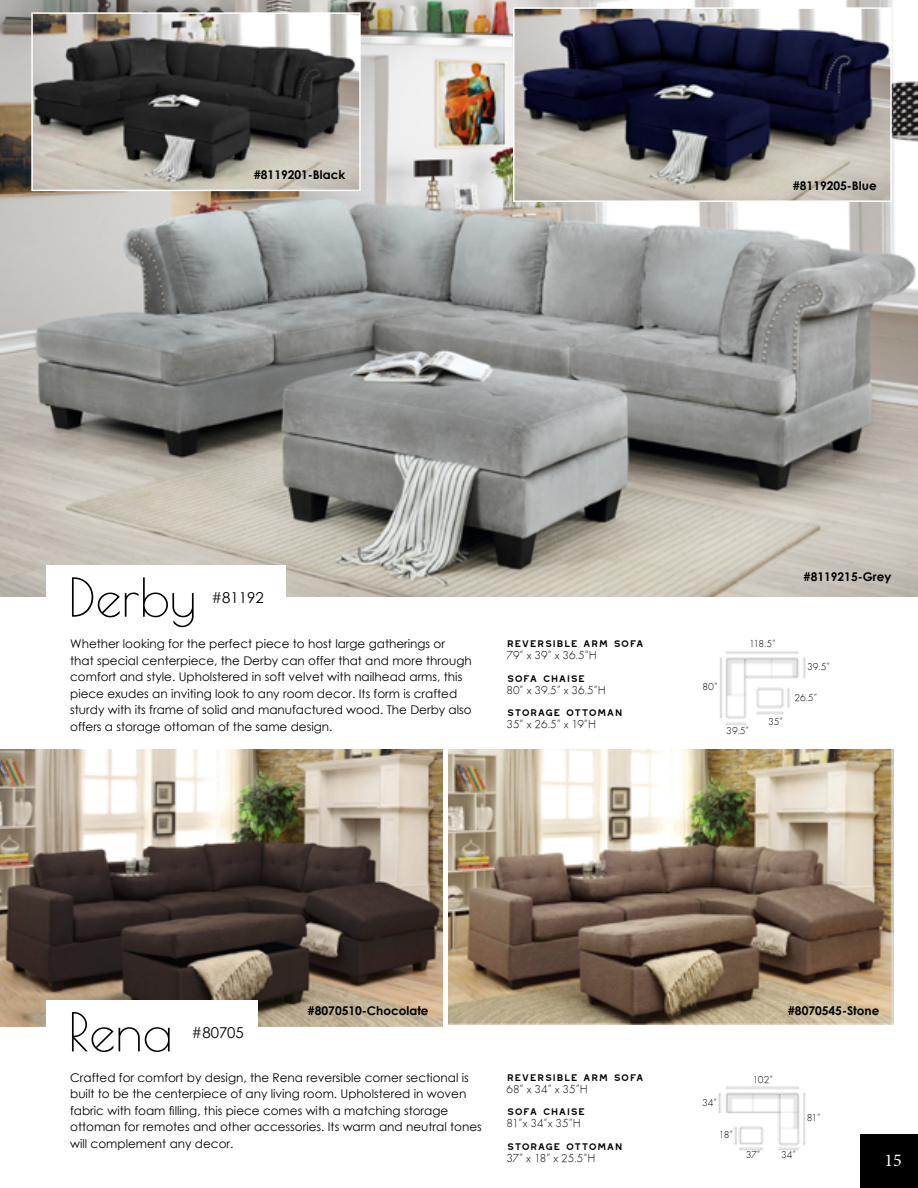
<style>
.page{position:relative;width:918px;height:1188px;background:#fff}
.page>*{position:absolute;margin:0;border:0;box-sizing:border-box;transform-origin:0 0}
.t1{font:52.5px "Poiret One";color:#000}
.t2{font:18px "Minion Pro";color:#fff}
.t3{font:15px "Century Gothic";color:#000}
.t4{font:12px/16.5px "Century Gothic";color:#000}
.t5{font:12px "Westmount";letter-spacing:-.05em;color:#000}
.t6{font:12px "Function LH Light";color:#000}
.t7{font:700 12px "Century Gothic";color:#000}
.t8{font:10.5px "Function LH Light";color:#000}
</style>
<div class="page">
<img style="left:0;top:0;width:918px;height:597px">
<img style="left:516px;top:10px;width:373px;height:189px">
<div style="left:513px;top:7px;width:379px;height:195px;border:2px solid #fff"></div>
<img style="left:34px;top:15px;width:324px;height:173px">
<div style="left:31px;top:12px;width:330px;height:179px;border:2px solid #fff"></div>
<img style="left:449px;top:750px;width:444px;height:275px">
<img style="left:0;top:750px;width:443px;height:276px">
<div style="left:860px;top:1134px;width:58px;height:54px;background:#000"></div>
<img style="left:720px;top:651px;width:86px;height:74px">
<img style="left:718px;top:1086px;width:88px;height:65px">
<div style="left:46px;top:565px;width:240px;height:45px;background:#fff"></div>
<div style="left:46px;top:1000px;width:212px;height:45px;background:#fff"></div>
<p class="t7" style="left:254px;top:166px;width:93px">#8119201-Black</p>
<p class="t7" style="left:793px;top:177px;width:85px">#8119205-Blue</p>
<h1 class="t1" style="left:68px;top:566px;width:130px">Derby</h1>
<p class="t3" style="left:211px;top:587px;width:54px">#81192</p>
<p class="t4" style="left:70px;top:635px;width:403px">Whether looking for the perfect piece to host large gatherings or<br>that special centerpiece, the Derby can offer that and more through comfort and style. Upholstered in soft velvet with nailhead arms, this piece exudes an inviting look to any room decor. Its form is crafted sturdy with its frame of solid and manufactured wood. The Derby also offers a storage ottoman of the same design.</p>
<p class="t5" style="left:507px;top:638px;width:139px">Reversible Arm Sofa</p>
<p class="t6" style="left:507px;top:649px;width:92px">79” x 39” x 36.5”H</p>
<p class="t5" style="left:507px;top:672px;width:81px">sofa Chaise</p>
<p class="t6" style="left:507px;top:683px;width:101px">80” x 39.5” x 36.5”H</p>
<p class="t5" style="left:507px;top:707px;width:118px">Storage Ottoman</p>
<p class="t6" style="left:507px;top:718px;width:91px">35” x 26.5” x 19”H</p>
<p class="t7" style="left:803px;top:568px;width:89px">#8119215-Grey</p>
<p class="t8" style="left:749px;top:638px;width:28px">118.5”</p>
<p class="t8" style="left:703px;top:681px;width:17px">80”</p>
<p class="t8" style="left:726px;top:725px;width:24px">39.5”</p>
<p class="t8" style="left:768px;top:716px;width:17px">35”</p>
<p class="t8" style="left:807px;top:661px;width:24px">39.5”</p>
<p class="t8" style="left:794px;top:692px;width:24px">26.5”</p>
<h1 class="t1" style="left:68px;top:1001px;width:106px">Rena</h1>
<p class="t3" style="left:192px;top:1022px;width:54px">#80705</p>
<p class="t7" style="left:308px;top:1002px;width:122px">#8070510-Chocolate</p>
<p class="t7" style="left:788px;top:1002px;width:93px">#8070545-Stone</p>
<p class="t4" style="left:70px;top:1069px;width:413px">Crafted for comfort by design, the Rena reversible corner sectional is built to be the centerpiece of any living room. Upholstered in woven fabric with foam filling, this piece comes with a matching storage ottoman for remotes and other accessories. Its warm and neutral tones will complement any decor.</p>
<p class="t5" style="left:507px;top:1071px;width:139px">Reversible Arm Sofa</p>
<p class="t6" style="left:507px;top:1082px;width:83px">68” x 34” x 35”H</p>
<p class="t5" style="left:507px;top:1106px;width:81px">sofa Chaise</p>
<p class="t6" style="left:507px;top:1117px;width:76px">81”x 34”x 35”H</p>
<p class="t5" style="left:507px;top:1140px;width:118px">Storage Ottoman</p>
<p class="t6" style="left:507px;top:1151px;width:91px">37” x 18” x 25.5”H</p>
<p class="t8" style="left:702px;top:1097px;width:17px">34”</p>
<p class="t8" style="left:719px;top:1129px;width:16px">18”</p>
<p class="t8" style="left:753px;top:1074px;width:22px">102”</p>
<p class="t8" style="left:746px;top:1149px;width:16px">37”</p>
<p class="t8" style="left:781px;top:1149px;width:17px">34”</p>
<p class="t8" style="left:807px;top:1112px;width:16px">81”</p>
<h2 class="t2" style="left:885px;top:1148px;width:19px">15</h2>
</div>
